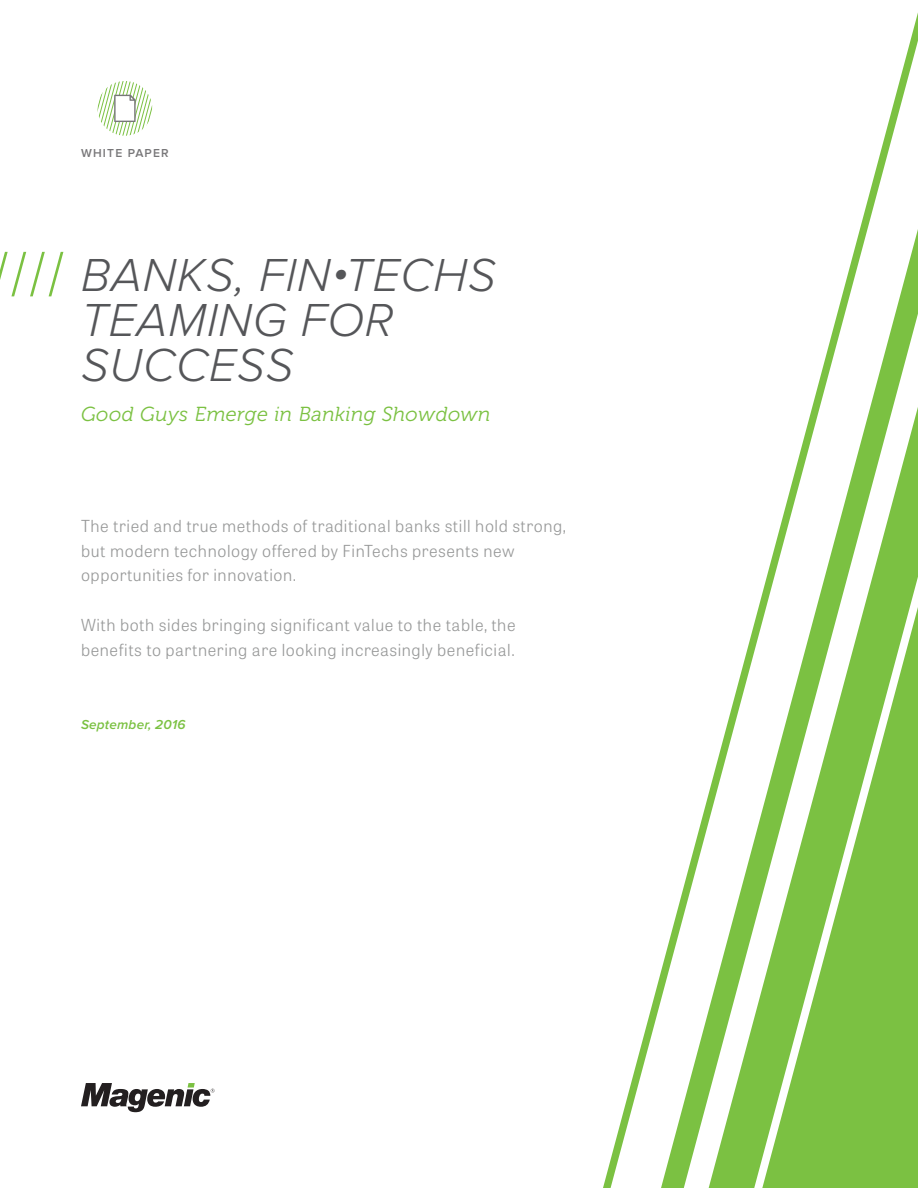
<style>
.page{position:relative;width:918px;height:1188px;background:#fff}
.page>*{position:absolute;margin:0;border:0;box-sizing:border-box;transform-origin:0 0}
.t1{font:300 63px "Proxima Nova Cond";color:#7bc142}
.HEADLINE{font:italic 300 48px/45px "Proxima Nova";letter-spacing:.015em;color:#555659}
.CALLOUT{font:italic 20.25px "Museo 300";letter-spacing:.025em;color:#7bc142}
.KICKER{font:300 16.5px/24.8px "Tablet Gothic";letter-spacing:.035em;color:#989999}
.t2{font:italic 600 13.5px "Proxima Nova";letter-spacing:.015em;color:#7bc142}
.t3{font:600 12px "Proxima Nova";letter-spacing:.1em;color:#787779}
</style>
<div class="page">
<svg style="left:98px;top:81px;width:54px;height:55px"></svg>
<svg style="left:603px;top:13px;width:315px;height:1175px"></svg>
<svg style="left:661px;top:229px;width:257px;height:959px"></svg>
<svg style="left:709px;top:407px;width:209px;height:781px"></svg>
<svg style="left:762px;top:607px;width:156px;height:581px;fill:#7bc142"></svg>
<svg style="left:81px;top:1083px;width:134px;height:29px"></svg>
<p class="t3" style="left:81px;top:146px;width:89px">WHITE PAPER</p>
<h1 class="t1" style="left:-7px;top:239px;width:72px">////</h1>
<p class="HEADLINE" style="left:81px;top:253px;width:416px">BANKS, FIN•TECHS<br>TEAMING FOR<br>SUCCESS</p>
<p class="CALLOUT" style="left:81px;top:404px;width:411px">Good Guys Emerge in Banking Showdown</p>
<p class="KICKER" style="left:81px;top:513px;width:486px">The tried and true methods of traditional banks still hold strong, but modern technology offered by FinTechs presents new opportunities for innovation.</p>
<p class="KICKER" style="left:81px;top:612px;width:436px">With both sides bringing significant value to the table, the benefits to partnering are looking increasingly beneficial.</p>
<p class="t2" style="left:81px;top:717px;width:106px">September, 2016</p>
</div>
